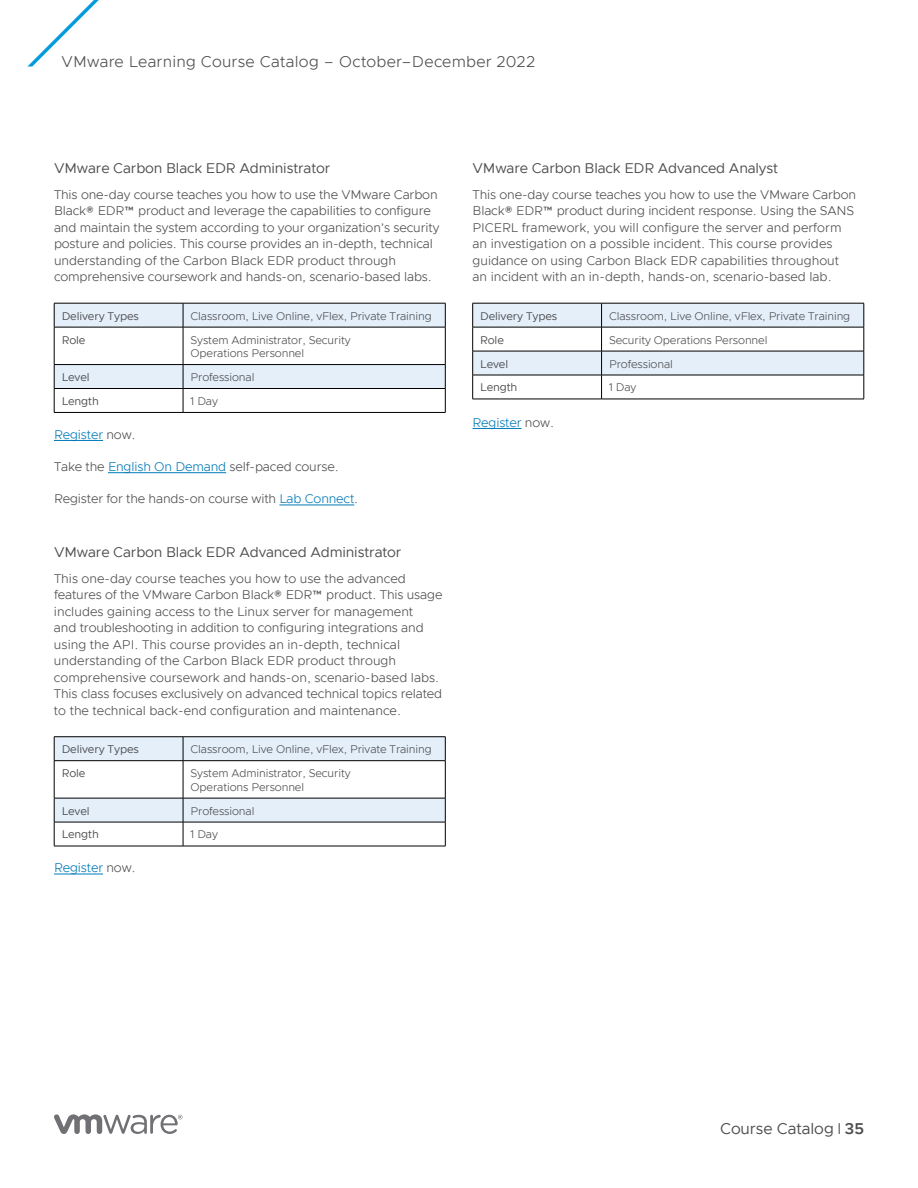
<style>
.page{position:relative;width:918px;height:1188px;background:#fff}
.page>*{position:absolute;margin:0;border:0;box-sizing:border-box;transform-origin:0 0}
.t1{font:300 15.75px "Metropolis";letter-spacing:.015em;color:#4d4d4f}
.t2{font:15.75px "Metropolis";letter-spacing:-.005em;color:#4d4d4f}
.t3{font:14.25px "Metropolis";letter-spacing:-.01em;color:#4d4d4f}
.t4{font:300 12.75px/16.5px "Metropolis";letter-spacing:-.01em;color:#4d4d4f}
.t5{font:300 12.75px "Metropolis";letter-spacing:-.01em;color:#007ab8}
.t6{font:300 11.25px/13.5px "Metropolis";letter-spacing:-.01em;color:#4d4d4f}
.t7{font:11.25px "Metropolis";letter-spacing:-.01em;color:#4d4d4f}
.s1{color:#4d4d4f}
.s2{color:#007ab8}
.s3{font-family:"Times"}
.s4{font-weight:600}
</style>
<div class="page">
<svg style="left:27px;top:0;width:72px;height:67px"></svg>
<hr style="left:54px;top:440px;width:49px;height:1px;background:#007ab8">
<hr style="left:108px;top:472px;width:118px;height:1px;background:#007ab8">
<hr style="left:279px;top:505px;width:75px;height:1px;background:#007ab8">
<hr style="left:54px;top:874px;width:49px;height:1px;background:#007ab8">
<hr style="left:183px;top:412px;width:263px;height:1px;background:#000">
<hr style="left:54px;top:412px;width:129px;height:1px;background:#000">
<svg style="left:54px;top:304px;width:392px;height:108px"></svg>
<hr style="left:54px;top:303px;width:129px;height:1px;background:#000">
<hr style="left:183px;top:303px;width:263px;height:1px;background:#000">
<hr style="left:54px;top:327px;width:129px;height:1px;background:#000">
<hr style="left:183px;top:327px;width:263px;height:1px;background:#000">
<hr style="left:183px;top:846px;width:263px;height:1px;background:#000">
<hr style="left:54px;top:846px;width:129px;height:1px;background:#000">
<svg style="left:54px;top:737px;width:392px;height:109px"></svg>
<hr style="left:54px;top:736px;width:129px;height:1px;background:#000">
<hr style="left:183px;top:736px;width:263px;height:1px;background:#000">
<hr style="left:54px;top:760px;width:129px;height:1px;background:#000">
<hr style="left:183px;top:760px;width:263px;height:1px;background:#000">
<hr style="left:472px;top:428px;width:50px;height:1px;background:#007ab8">
<hr style="left:602px;top:399px;width:262px;height:1px;background:#000">
<hr style="left:472px;top:399px;width:130px;height:1px;background:#000">
<svg style="left:472px;top:303px;width:393px;height:96px"></svg>
<hr style="left:472px;top:303px;width:130px;height:1px;background:#000">
<hr style="left:602px;top:303px;width:262px;height:1px;background:#000">
<hr style="left:472px;top:327px;width:130px;height:1px;background:#000">
<hr style="left:602px;top:327px;width:262px;height:1px;background:#000">
<svg style="left:54px;top:1114px;width:129px;height:20px"></svg>
<p class="t1" style="left:62px;top:52px;width:475px">VMware Learning Course Catalog – October–December 2022</p>
<p class="t3" style="left:54px;top:160px;width:278px">VMware Carbon Black EDR Administrator</p>
<p class="t4" style="left:54px;top:186px;width:387px">This one-day course teaches you how to use the VMware Carbon Black® EDR™ product and leverage the capabilities to configure and maintain the system according to your organization’s security posture and policies. This course provides an in-depth, technical understanding of the Carbon Black EDR product through comprehensive coursework and hands-on, scenario-based labs.</p>
<p class="t7" style="left:62px;top:309px;width:79px">Delivery Types</p>
<p class="t6" style="left:191px;top:309px;width:243px">Classroom, Live Online, vFlex, Private Training</p>
<p class="t7" style="left:62px;top:333px;width:25px">Role</p>
<p class="t6" style="left:191px;top:333px;width:162px">System Administrator, Security<br>Operations Personnel</p>
<p class="t7" style="left:62px;top:370px;width:30px">Level</p>
<p class="t6" style="left:191px;top:370px;width:65px">Professional</p>
<p class="t7" style="left:62px;top:394px;width:39px">Length</p>
<p class="t6" style="left:191px;top:394px;width:29px">1 Day</p>
<p class="t5" style="left:54px;top:427px;width:83px">Register <span class="s1">now.</span></p>
<p class="t4" style="left:54px;top:458px;width:286px">Take the <span class="s2">English On Demand</span> self-paced course.</p>
<p class="t4" style="left:54px;top:491px;width:306px">Register for the hands-on course with <span class="s2">Lab Connect</span>.</p>
<p class="t3" style="left:54px;top:544px;width:349px">VMware Carbon Black EDR Advanced Administrator</p>
<p class="t4" style="left:54px;top:570px;width:390px">This one-day course teaches you how to use the advanced features of the VMware Carbon Black® EDR™ product. This usage includes gaining access to the Linux server for management<br>and troubleshooting in addition to configuring integrations and using the API. This course provides an in-depth, technical understanding of the Carbon Black EDR product through comprehensive coursework and hands-on, scenario-based labs.<br>This class focuses exclusively on advanced technical topics related to the technical back-end configuration and maintenance.</p>
<p class="t7" style="left:62px;top:742px;width:79px">Delivery Types</p>
<p class="t6" style="left:191px;top:743px;width:243px">Classroom, Live Online, vFlex, Private Training</p>
<p class="t7" style="left:62px;top:766px;width:25px">Role</p>
<p class="t6" style="left:191px;top:766px;width:162px">System Administrator, Security<br>Operations Personnel</p>
<p class="t7" style="left:62px;top:804px;width:30px">Level</p>
<p class="t6" style="left:191px;top:804px;width:65px">Professional</p>
<p class="t7" style="left:62px;top:828px;width:39px">Length</p>
<p class="t6" style="left:191px;top:828px;width:29px">1 Day</p>
<p class="t5" style="left:54px;top:860px;width:83px">Register <span class="s1">now.</span></p>
<p class="t3" style="left:472px;top:160px;width:307px">VMware Carbon Black EDR Advanced Analyst</p>
<p class="t4" style="left:472px;top:186px;width:385px">This one-day course teaches you how to use the VMware Carbon Black® EDR™ product during incident response. Using the SANS PICERL framework, you will configure the server and perform an investigation on a possible incident. This course provides guidance on using Carbon Black EDR capabilities throughout an incident with an in-depth, hands-on, scenario-based lab.</p>
<p class="t7" style="left:480px;top:309px;width:79px">Delivery Types</p>
<p class="t6" style="left:609px;top:309px;width:243px">Classroom, Live Online, vFlex, Private Training</p>
<p class="t7" style="left:480px;top:333px;width:25px">Role</p>
<p class="t6" style="left:609px;top:333px;width:160px">Security Operations Personnel</p>
<p class="t7" style="left:480px;top:357px;width:30px">Level</p>
<p class="t6" style="left:609px;top:357px;width:65px">Professional</p>
<p class="t7" style="left:480px;top:381px;width:39px">Length</p>
<p class="t6" style="left:609px;top:381px;width:29px">1 Day</p>
<p class="t5" style="left:472px;top:415px;width:83px">Register <span class="s1">now.</span></p>
<p class="t2" style="left:720px;top:1119px;width:145px">Course Catalog <span class="s3">|</span> <span class="s4">35</span></p>
</div>
